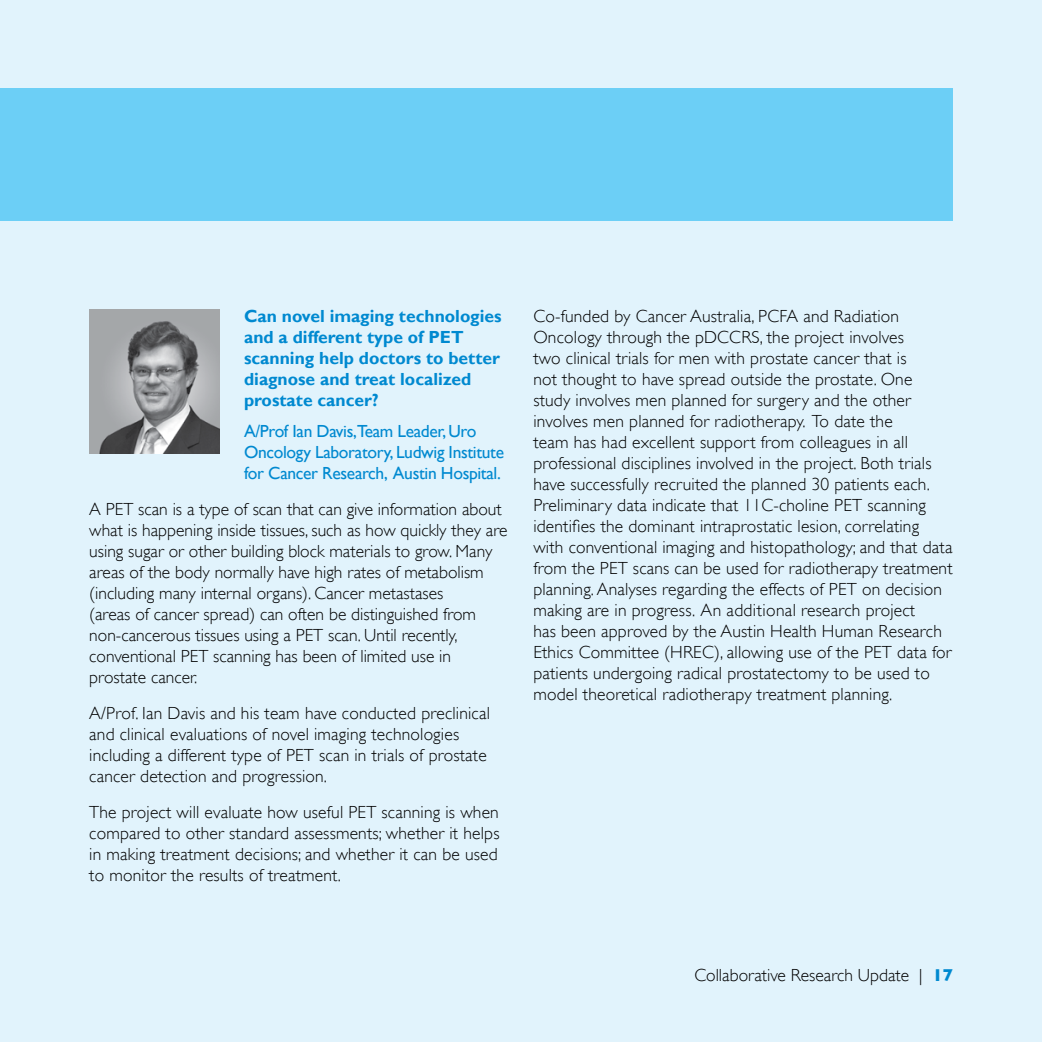
<style>
.page{position:relative;width:1042px;height:1042px;background:#e1f3fc}
.page>*{position:absolute;margin:0;border:0;box-sizing:border-box;transform-origin:0 0}
.t1{font:300 17.5px/21px "Gill Sans";letter-spacing:.01em;color:#000}
.t2{font:700 17.5px/21px "Gill Sans";color:#0089d0}
.t3{font:17.5px/21px "Gill Sans";letter-spacing:-.02em;color:#0089d0}
.s1{font-weight:700;color:#0089d0}
</style>
<div class="page">
<img style="left:89px;top:310px;width:130px;height:143px">
<div style="left:0;top:88px;width:952px;height:133px;background:#6ccff6"></div>
<p class="t2" style="left:244px;top:306px;width:259px">Can novel imaging technologies and a different type of PET scanning help doctors to better diagnose and treat localized prostate cancer?</p>
<p class="t3" style="left:244px;top:421px;width:262px">A/Prof Ian Davis,Team Leader, Uro<br>Oncology Laboratory, Ludwig Institute for Cancer Research, Austin Hospital.</p>
<p class="t1" style="left:89px;top:499px;width:420px">A PET scan is a type of scan that can give information about what is happening inside tissues, such as how quickly they are using sugar or other building block materials to grow. Many areas of the body normally have high rates of metabolism (including many internal organs). Cancer metastases<br>(areas of cancer spread) can often be distinguished from non-cancerous tissues using a PET scan. Until recently, conventional PET scanning has been of limited use in prostate cancer.</p>
<p class="t1" style="left:89px;top:703px;width:402px">A/Prof. Ian Davis and his team have conducted preclinical and clinical evaluations of novel imaging technologies including a different type of PET scan in trials of prostate cancer detection and progression.</p>
<p class="t1" style="left:89px;top:801px;width:412px;text-align:justify">The project will evaluate how useful PET scanning is when compared to other standard assessments; whether it helps in making treatment decisions; and whether it can be used to monitor the results of treatment.</p>
<p class="t1" style="left:533px;top:306px;width:421px">Co-funded by Cancer Australia, PCFA and Radiation Oncology through the pDCCRS, the project involves<br>two clinical trials for men with prostate cancer that is<br>not thought to have spread outside the prostate. One study involves men planned for surgery and the other involves men planned for radiotherapy. To date the<br>team has had excellent support from colleagues in all professional disciplines involved in the project. Both trials have successfully recruited the planned 30 patients each.<br>Preliminary data indicate that 11C-choline PET scanning identifies the dominant intraprostatic lesion, correlating with conventional imaging and histopathology; and that data from the PET scans can be used for radiotherapy treatment planning. Analyses regarding the effects of PET on decision making are in progress. An additional research project<br>has been approved by the Austin H ealth H uman Research Ethics Committee (H REC), allowing use of the PET data for patients undergoing radical prostatectomy to be used to model theoretical radiotherapy treatment planning.</p>
<p class="t1" style="left:694px;top:965px;width:260px">Collaborative Research Update | <span class="s1">17</span></p>
</div>
